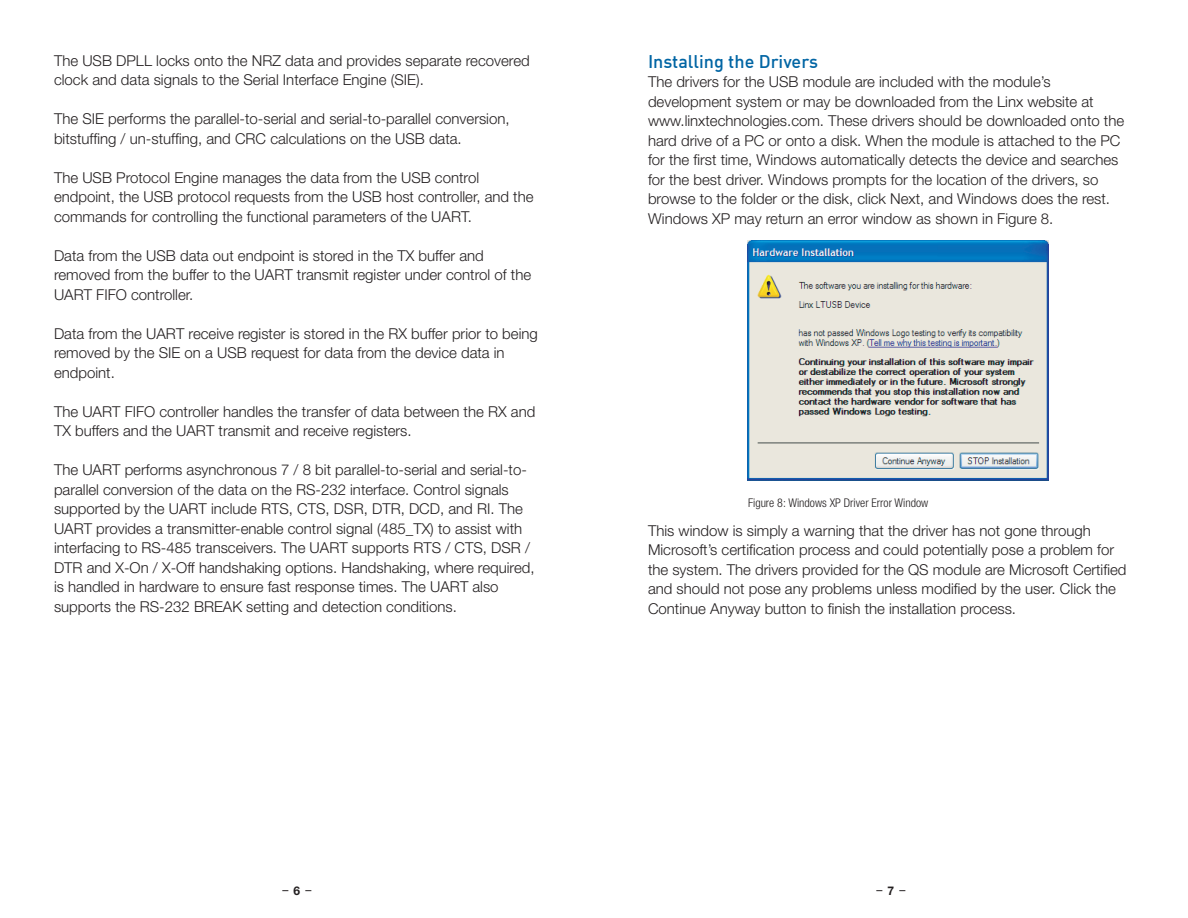
<style>
.page{position:relative;width:1188px;height:918px;background:#fff}
.page>*{position:absolute;margin:0;border:0;box-sizing:border-box;transform-origin:0 0}
.t1{font:500 18px "DIN Offc";color:#0065a4}
.t2{font:300 15px/19.5px "Helvetica Neue";color:#231f20}
.t3{font:300 condensed 12px "Helvetica Neue";color:#231f20}
.t4{font:12px "Helvetica Neue";color:#231f20}
.t5{font:700 12px "Helvetica Neue";color:#231f20}
</style>
<div class="page">
<img style="left:748px;top:241px;width:300px;height:240px">
<p class="t2" style="left:54px;top:50px;width:477px">The USB DPLL locks onto the NRZ data and provides separate recovered clock and data signals to the Serial Interface Engine (SIE).</p>
<p class="t2" style="left:54px;top:109px;width:457px">The SIE performs the parallel-to-serial and serial-to-parallel conversion, bitstuffing / un-stuffing, and CRC calculations on the USB data.</p>
<p class="t2" style="left:54px;top:167px;width:481px">The USB Protocol Engine manages the data from the USB control endpoint, the USB protocol requests from the USB host controller, and the commands for controlling the functional parameters of the UART.</p>
<p class="t2" style="left:54px;top:245px;width:479px">Data from the USB data out endpoint is stored in the TX buffer and removed from the buffer to the UART transmit register under control of the<br>UART FIFO controller.</p>
<p class="t2" style="left:54px;top:323px;width:485px">Data from the UART receive register is stored in the RX buffer prior to being removed by the SIE on a USB request for data from the device data in endpoint.</p>
<p class="t2" style="left:54px;top:401px;width:483px">The UART FIFO controller handles the transfer of data between the RX and<br>TX buffers and the UART transmit and receive registers.</p>
<p class="t2" style="left:54px;top:460px;width:482px">The UART performs asynchronous 7 / 8 bit parallel-to-serial and serial-to&shy;parallel conversion of the data on the RS-232 interface. Control signals supported by the UART include RTS, CTS, DSR, DTR, DCD, and RI. The UART provides a transmitter-enable control signal (485_TX) to assist with interfacing to RS-485 transceivers. The UART supports RTS / CTS, DSR / DTR and X-On / X-Off handshaking options. Handshaking, where required, is handled in hardware to ensure fast response times. The UART also supports the RS-232 BREAK setting and detection conditions.</p>
<p class="t1" style="left:648px;top:50px;width:172px">Installing the Drivers</p>
<p class="t2" style="left:648px;top:72px;width:478px">The drivers for the USB module are included with the module’s development system or may be downloaded from the Linx website at www.linxtechnologies.com. These drivers should be downloaded onto the hard drive of a PC or onto a disk. When the module is attached to the PC for the first time, Windows automatically detects the device and searches for the best driver. Windows prompts for the location of the drivers, so browse to the folder or the disk, click Next, and Windows does the rest.<br>Windows XP may return an error window as shown in Figure 8.</p>
<p class="t3" style="left:748px;top:495px;width:182px">Figure 8: Windows XP Driver Error Window</p>
<p class="t2" style="left:648px;top:520px;width:480px">This window is simply a warning that the driver has not gone through Microsoft’s certification process and could potentially pose a problem for the system. The drivers provided for the QS module are Microsoft Certified and should not pose any problems unless modified by the user. Click the Continue Anyway button to finish the installation process.</p>
<p class="t5" style="left:294px;top:883px;width:8px">6</p>
<p class="t4" style="left:877px;top:882px;width:30px">– –</p>
<p class="t5" style="left:888px;top:883px;width:8px">7</p>
<p class="t4" style="left:283px;top:882px;width:30px">– –</p>
</div>
